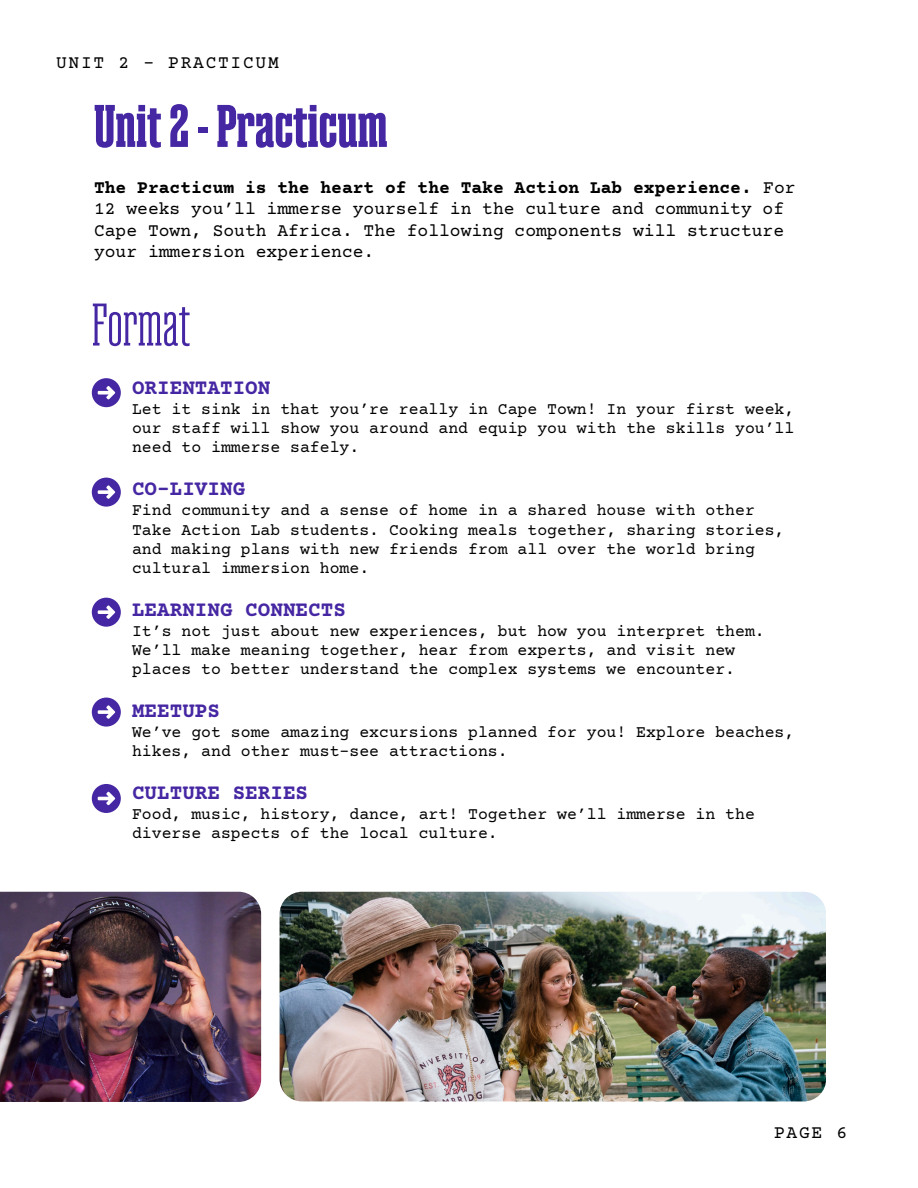
<style>
.page{position:relative;width:918px;height:1188px;background:#fff}
.page>*{position:absolute;margin:0;border:0;box-sizing:border-box;transform-origin:0 0}
.t1{font:800 60px "Magno Serif";color:#4627a3}
.t2{font:60px "Magno Serif";color:#4627a3}
.t3{font:700 21px "Courier Prime";color:#4627a3}
.t4{font:18px/21.3px "Courier Prime";color:#000}
.t5{font:18px "Courier Prime";letter-spacing:.095em;color:#000}
.t6{font:16.5px/19.2px "Courier Prime";color:#000}
.s1{font-weight:700}
</style>
<div class="page">
<svg style="left:92px;top:378px;width:29px;height:29px"></svg>
<svg style="left:92px;top:478px;width:29px;height:29px"></svg>
<svg style="left:92px;top:598px;width:29px;height:29px"></svg>
<svg style="left:92px;top:698px;width:29px;height:29px"></svg>
<svg style="left:92px;top:784px;width:29px;height:29px"></svg>
<img style="left:0;top:892px;width:261px;height:210px">
<img style="left:280px;top:892px;width:546px;height:209px">
<h1 class="t5" style="left:56px;top:54px;width:224px">UNIT 2 – PRACTICUM</h1>
<p class="t1" style="left:94px;top:95px;width:295px">Unit2-Practicum</p>
<h2 class="t4" style="left:94px;top:178px;width:703px"><span class="s1">The Practicum is the heart of the Take Action Lab experience.</span> For 12 weeks you’ll immerse yourself in the culture and community of Cape Town, South Africa. The following components will structure your immersion experience.</h2>
<p class="t2" style="left:92px;top:293px;width:100px">Format</p>
<p class="t3" style="left:132px;top:378px;width:140px">ORIENTATION</p>
<p class="t6" style="left:132px;top:401px;width:664px;text-align:justify">Let it sink in that you’re really in Cape Town! In your first week, our staff will show you around and equip you with the skills you’ll need to immerse safely.</p>
<p class="t3" style="left:132px;top:479px;width:115px">CO-LIVING</p>
<p class="t6" style="left:132px;top:502px;width:654px">Find community and a sense of home in a shared house with other Take Action Lab students. Cooking meals together, sharing stories, and making plans with new friends from all over the world bring cultural immersion home.</p>
<p class="t3" style="left:132px;top:599px;width:215px">LEARNING CONNECTS</p>
<p class="t6" style="left:132px;top:623px;width:634px">It’s not just about new experiences, but how you interpret them.<br>We’ll make meaning together, hear from experts, and visit new places to better understand the complex systems we encounter.</p>
<p class="t3" style="left:132px;top:700px;width:90px">MEETUPS</p>
<p class="t6" style="left:132px;top:724px;width:664px">We’ve got some amazing excursions planned for you! Explore beaches, hikes, and other must-see attractions.</p>
<p class="t3" style="left:132px;top:783px;width:178px">CULTURE SERIES</p>
<p class="t6" style="left:132px;top:806px;width:624px">Food, music, history, dance, art! Together we’ll immerse in the diverse aspects of the local culture.</p>
<h3 class="t4" style="left:774px;top:1124px;width:75px">PAGE 6</h3>
</div>
